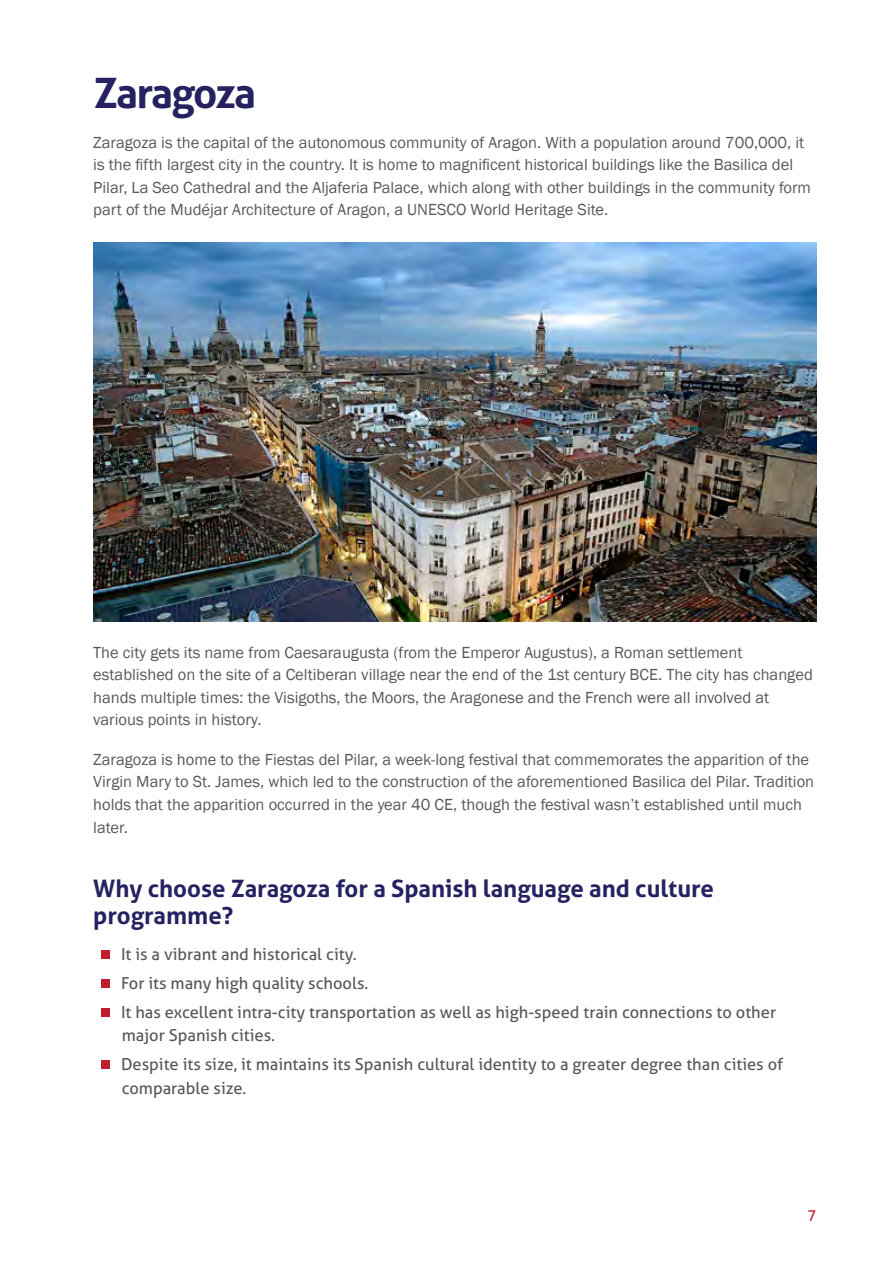
<style>
.page{position:relative;width:893px;height:1263px;background:#fff}
.page>*{position:absolute;margin:0;border:0;box-sizing:border-box;transform-origin:0 0}
.t1{font:700 42px "Aller";letter-spacing:-.04em;color:#262262}
.t2{font:700 24px/27px "Aller";color:#262262}
.t3{font:16.5px/22.5px "Franklin Gothic";color:#58595b}
.t4{font:16.5px/29.2px "Aller";color:#58595b}
.t5{font:15px "Aller";color:#be1e2d}
</style>
<div class="page">
<img style="left:93px;top:242px;width:723px;height:380px">
<div style="left:101px;top:950px;width:8px;height:8px;background:#be1e2d"></div>
<div style="left:101px;top:979px;width:8px;height:9px;background:#be1e2d"></div>
<div style="left:101px;top:1008px;width:8px;height:9px;background:#be1e2d"></div>
<div style="left:101px;top:1060px;width:8px;height:9px;background:#be1e2d"></div>
<h1 class="t1" style="left:94px;top:67px;width:164px">Zaragoza</h1>
<p class="t3" style="left:93px;top:131px;width:719px">Zaragoza is the capital of the autonomous community of Aragon. With a population around 700,000, it is the fifth largest city in the country. It is home to magnificent historical buildings like the Basilica del Pilar, La Seo Cathedral and the Aljaferia Palace, which along with other buildings in the community form part of the Mudéjar Architecture of Aragon, a UNESCO World Heritage Site.</p>
<p class="t3" style="left:93px;top:641px;width:721px">The city gets its name from Caesaraugusta (from the Emperor Augustus), a Roman settlement established on the site of a Celtiberan village near the end of the 1st century BCE. The city has changed hands multiple times: the Visigoths, the Moors, the Aragonese and the French were all involved at various points in history.</p>
<p class="t3" style="left:93px;top:748px;width:722px">Zaragoza is home to the Fiestas del Pilar, a week-long festival that commemorates the apparition of the Virgin Mary to St. James, which led to the construction of the aforementioned Basilica del Pilar. Tradition holds that the apparition occurred in the year 40 CE, though the festival wasn’t established until much later.</p>
<h2 class="t2" style="left:93px;top:875px;width:622px">Why choose Zaragoza for a Spanish language and culture programme?</h2>
<p class="t4" style="left:121px;top:939px;width:657px">It is a vibrant and historical city.<br>For its many high quality schools.<br>It has excellent intra-city transportation as well as high-speed train connections to other</p>
<p class="t4" style="left:121px;top:1020px;width:664px">major Spanish cities.<br>Despite its size, it maintains its Spanish cultural identity to a greater degree than cities of</p>
<p class="t4" style="left:122px;top:1073px;width:126px">comparable size.</p>
<p class="t5" style="left:807px;top:1205px;width:10px">7</p>
</div>
